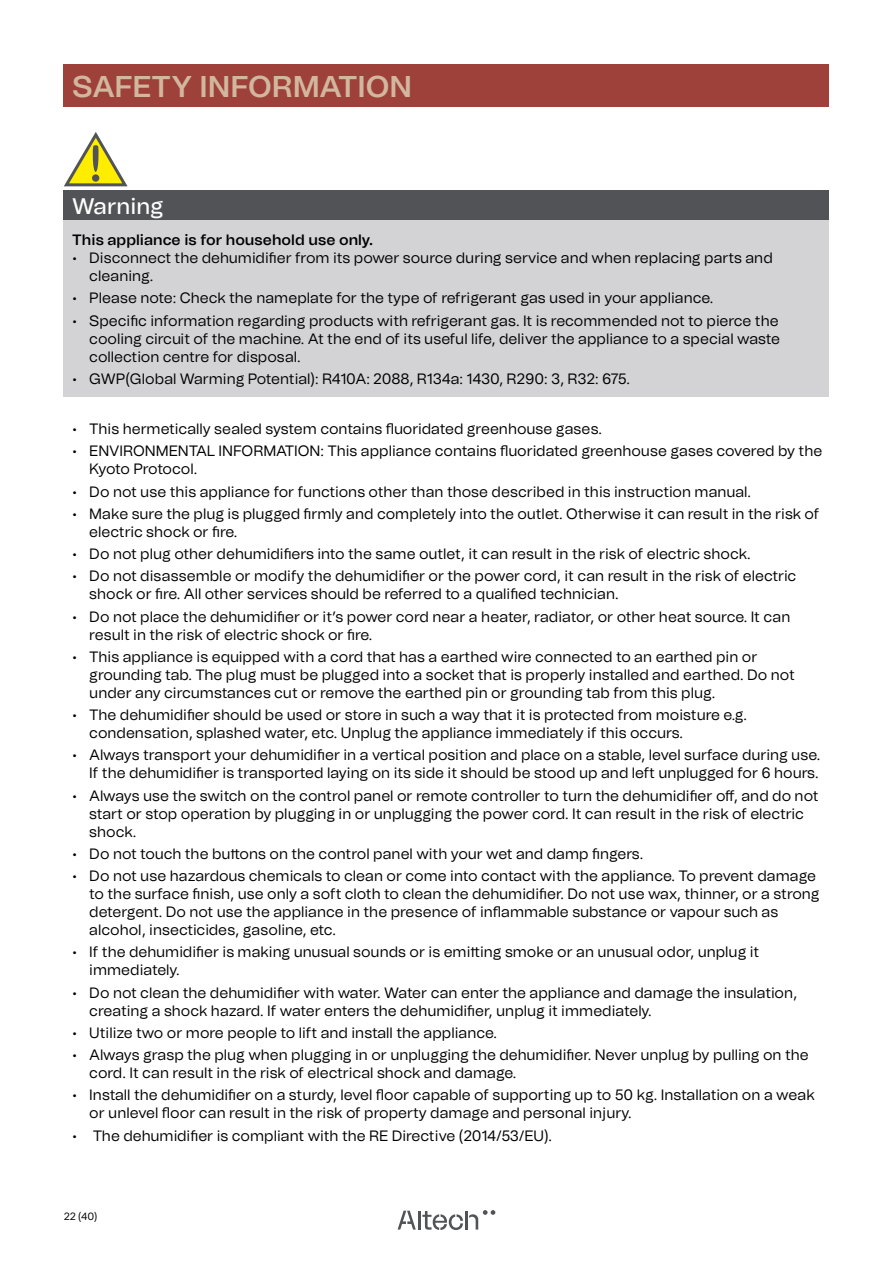
<style>
.page{position:relative;width:893px;height:1263px;background:#fff}
.page>*{position:absolute;margin:0;border:0;box-sizing:border-box;transform-origin:0 0}
.t1{font:600 30px "Tomato Grotesk";color:#d2b79f}
.t2{font:500 22.5px "Tomato Grotesk";letter-spacing:-.005em;color:#fff}
.t3{font:15px/18px "Tomato Grotesk";color:#000}
.t4{font:600 15px "Tomato Grotesk";color:#000}
.t5{font:10.5px "Tomato Grotesk";color:#000}
</style>
<div class="page">
<hr style="left:465px;top:1211px;width:3px;height:18px;background:#525356">
<svg style="left:398px;top:1211px;width:65px;height:19px"></svg>
<svg style="left:469px;top:1210px;width:26px;height:19px"></svg>
<div style="left:64px;top:64px;width:765px;height:42px;background:#9e413a"></div>
<div style="left:64px;top:191px;width:765px;height:29px;background:#525356"></div>
<div style="left:64px;top:220px;width:765px;height:177px;background:#d3d3d6"></div>
<svg style="left:64px;top:132px;width:64px;height:55px"></svg>
<h1 class="t1" style="left:72px;top:65px;width:341px">SAFETY INFORMATION</h1>
<h2 class="t2" style="left:72px;top:191px;width:93px">Warning</h2>
<p class="t4" style="left:72px;top:229px;width:302px">This appliance is for household use only.</p>
<p class="t3" style="left:89px;top:249px;width:685px;text-indent:-17px">• Disconnect the dehumidifier from its power source during service and when replacing parts and cleaning.</p>
<p class="t3" style="left:72px;top:289px;width:641px">• Please note: Check the nameplate for the type of refrigerant gas used in your appliance.</p>
<p class="t3" style="left:89px;top:311px;width:692px;text-align:justify;text-indent:-17px">• Specific information regarding products with refrigerant gas. It is recommended not to pierce the cooling circuit of the machine. At the end of its useful life, deliver the appliance to a special waste collection centre for disposal.</p>
<p class="t3" style="left:72px;top:369px;width:557px">• GWP(Global Warming Potential): R410A: 2088, R134a: 1430, R290: 3, R32: 675.</p>
<p class="t3" style="left:72px;top:420px;width:530px">• This hermetically sealed system contains fluoridated greenhouse gases.</p>
<p class="t3" style="left:89px;top:442px;width:734px;text-indent:-17px">• ENVIRONMENTAL INFORMATION: This appliance contains fluoridated greenhouse gases covered by the<br>Kyoto Protocol.</p>
<p class="t3" style="left:72px;top:482px;width:679px">• Do not use this appliance for functions other than those described in this instruction manual.</p>
<p class="t3" style="left:89px;top:504px;width:732px;text-indent:-17px">• Make sure the plug is plugged firmly and completely into the outlet. Otherwise it can result in the risk of electric shock or fire.</p>
<p class="t3" style="left:72px;top:545px;width:678px">• Do not plug other dehumidifiers into the same outlet, it can result in the risk of electric shock.</p>
<p class="t3" style="left:89px;top:567px;width:708px;text-indent:-17px">• Do not disassemble or modify the dehumidifier or the power cord, it can result in the risk of electric shock or fire. All other services should be referred to a qualified technician.</p>
<p class="t3" style="left:89px;top:607px;width:703px;text-indent:-17px">• Do not place the dehumidifier or it’s power cord near a heater, radiator, or other heat source. It can result in the risk of electric shock or fire.</p>
<p class="t3" style="left:89px;top:647px;width:707px;text-indent:-17px">• This appliance is equipped with a cord that has a earthed wire connected to an earthed pin or grounding tab. The plug must be plugged into a socket that is properly installed and earthed. Do not under any circumstances cut or remove the earthed pin or grounding tab from this plug.</p>
<p class="t3" style="left:89px;top:706px;width:657px;text-indent:-17px">• The dehumidifier should be used or store in such a way that it is protected from moisture e.g. condensation, splashed water, etc. Unplug the appliance immediately if this occurs.</p>
<p class="t3" style="left:72px;top:746px;width:748px;text-align:right">• Always transport your dehumidifier in a vertical position and place on a stable, level surface during use.<br>If the dehumidifier is transported laying on its side it should be stood up and left unplugged for 6 hours.</p>
<p class="t3" style="left:89px;top:786px;width:731px;text-indent:-17px">• Always use the switch on the control panel or remote controller to turn the dehumidifier off, and do not start or stop operation by plugging in or unplugging the power cord. It can result in the risk of electric shock.</p>
<p class="t3" style="left:72px;top:844px;width:571px">• Do not touch the buttons on the control panel with your wet and damp fingers.</p>
<p class="t3" style="left:89px;top:866px;width:732px;text-indent:-17px">• Do not use hazardous chemicals to clean or come into contact with the appliance. To prevent damage to the surface finish, use only a soft cloth to clean the dehumidifier. Do not use wax, thinner, or a strong detergent. Do not use the appliance in the presence of inflammable substance or vapour such as alcohol, insecticides, gasoline, etc.</p>
<p class="t3" style="left:89px;top:943px;width:671px;text-indent:-17px">• If the dehumidifier is making unusual sounds or is emitting smoke or an unusual odor, unplug it immediately.</p>
<p class="t3" style="left:89px;top:983px;width:709px;text-indent:-17px">• Do not clean the dehumidifier with water. Water can enter the appliance and damage the insulation, creating a shock hazard. If water enters the dehumidifier, unplug it immediately.</p>
<p class="t3" style="left:72px;top:1023px;width:424px">• Utilize two or more people to lift and install the appliance.</p>
<p class="t3" style="left:89px;top:1045px;width:721px;text-indent:-17px">• Always grasp the plug when plugging in or unplugging the dehumidifier. Never unplug by pulling on the cord. It can result in the risk of electrical shock and damage.</p>
<p class="t3" style="left:89px;top:1086px;width:727px;text-indent:-17px">• Install the dehumidifier on a sturdy, level floor capable of supporting up to 50 kg. Installation on a weak or unlevel floor can result in the risk of property damage and personal injury.</p>
<p class="t3" style="left:72px;top:1126px;width:480px">• The dehumidifier is compliant with the RE Directive (2014/53/EU).</p>
<p class="t5" style="left:64px;top:1209px;width:35px">22 (40)</p>
</div>
